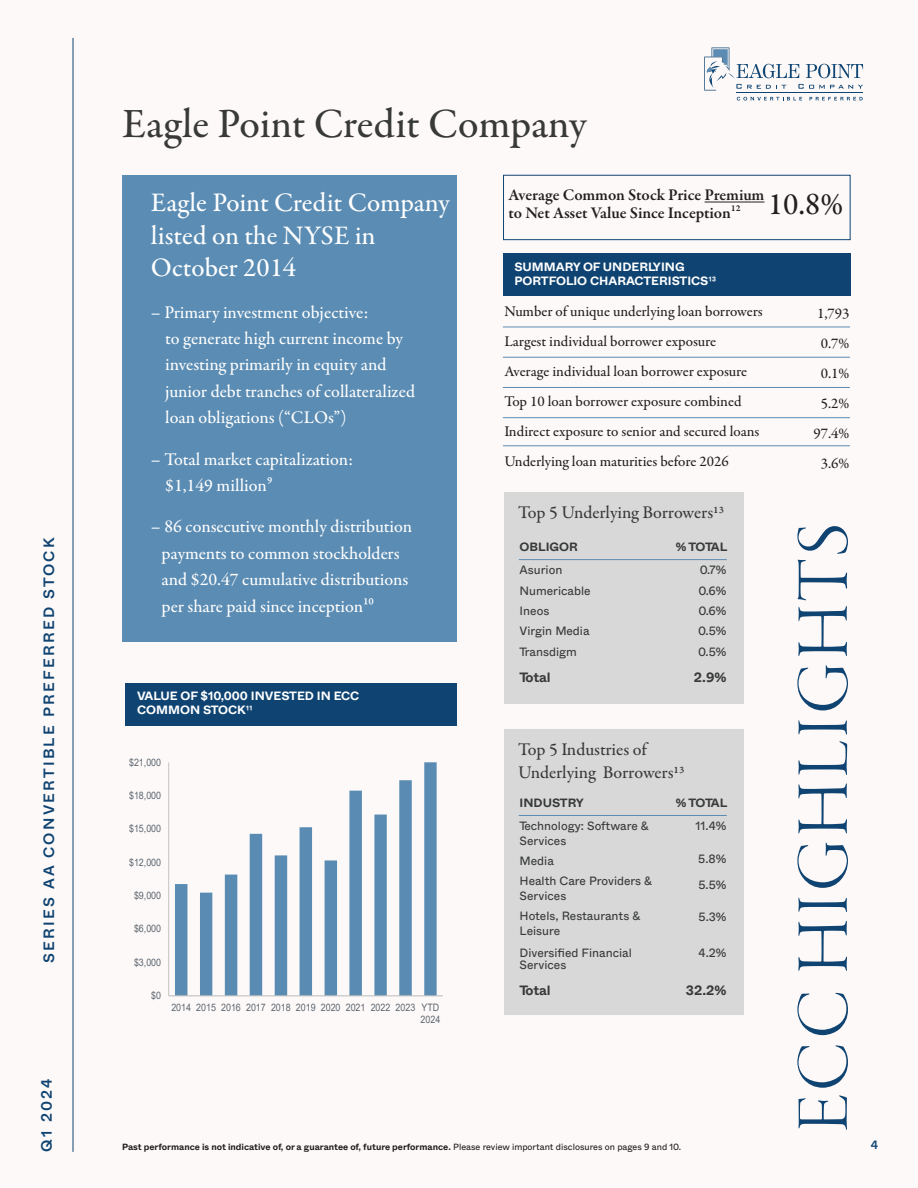
<style>
.page{position:relative;width:918px;height:1188px;background:#fff}
.page>*{position:absolute;margin:0;border:0;box-sizing:border-box;transform-origin:0 0}
.Master_page_text{font:75.9px "Garamond Premr Pro Lt Disp";letter-spacing:.035em;color:#0f4472}
.t1{font:500 42px "Garamond Premr Pro";color:#383a39}
.t2{font:500 31.5px "Garamond Premr Pro";color:#231f20}
.t3{font:500 27px/32.4px "Garamond Premr Pro";color:#fff}
.t4{font:500 18px/26.4px "Garamond Premr Pro";color:#fff}
.t5{font:500 18px/23.4px "Garamond Premr Pro";letter-spacing:-.005em;color:#383a39}
.t6{font:600 16.5px/18px "Garamond Premr Pro";letter-spacing:-.005em;color:#231f20}
.t7{font:500 15px "Garamond Premr Pro";color:#231f20}
.t8{font:500 15px "Whyte";letter-spacing:.15em;color:#0f4472}
.t9{font:700 13.5px "Whyte";color:#383a39}
.t10{font:12px/14.4px "Whyte";color:#383a39}
.t11{font:700 12px/14.4px "Whyte";color:#fff}
.t12{font:700 12px "Whyte";color:#383a39}
.t13{font:500 12px "Whyte";color:#0d4472}
.t14{font:10.2px/11.7px "Arial";letter-spacing:-.005em;color:#5c6670;text-align:right;scale:.87 1}
.t15{font:700 9px "Whyte";color:#231f20}
.s1{font-weight:400}
.s2{font-weight:500}
</style>
<div class="page">
<div style="left:1px;top:1px;width:917px;height:1187px;background:#fdf9f8"></div>
<hr style="left:73px;top:38px;width:1px;height:1114px;background:#0f4472">
<svg style="left:704px;top:48px;width:159px;height:43px"></svg>
<svg style="left:737px;top:97px;width:65px;height:4px"></svg>
<svg style="left:809px;top:97px;width:54px;height:3px"></svg>
<hr style="left:736px;top:93px;width:127px;height:1px;background:#0f4573">
<div style="left:503px;top:254px;width:348px;height:42px;background:#0f4472"></div>
<div style="left:122px;top:175px;width:335px;height:466px;background:#5b8cb3"></div>
<hr style="left:503px;top:327px;width:347px;height:1px;background:#5c8cb3">
<hr style="left:503px;top:357px;width:347px;height:1px;background:#5c8cb3">
<hr style="left:503px;top:387px;width:347px;height:1px;background:#5c8cb3">
<hr style="left:503px;top:417px;width:347px;height:1px;background:#5c8cb3">
<hr style="left:503px;top:446px;width:347px;height:1px;background:#5c8cb3">
<div style="left:505px;top:493px;width:239px;height:211px;background:#d8d8d8"></div>
<div style="left:505px;top:729px;width:239px;height:285px;background:#d8d8d8"></div>
<hr style="left:519px;top:559px;width:208px;height:1px;background:#5c8cb3">
<hr style="left:519px;top:815px;width:208px;height:1px;background:#5c8cb3">
<div style="left:503px;top:175px;width:348px;height:65px;border:1px solid #0f4472"></div>
<div style="left:125px;top:683px;width:332px;height:42px;background:#0f4472"></div>
<hr style="left:705px;top:202px;width:59px;height:1px;background:#231f20">
<svg style="left:175px;top:762px;width:262px;height:233px"></svg>
<hr style="left:168px;top:762px;width:1px;height:234px;background:#bfbfbf">
<hr style="left:169px;top:995px;width:274px;height:1px;background:#bfbfbf">
<p class="t8" style="left:37px;top:963px;width:427px;rotate:-90deg">SERIES AA CONVERTIBLE PREFERRED STOCK</p>
<p class="t8" style="left:35px;top:1152px;width:75px;rotate:-90deg">Q1 2024</p>
<p class="t1" style="left:122px;top:98px;width:466px">Eagle Point Credit Company</p>
<p class="t3" style="left:151px;top:187px;width:300px">Eagle Point Credit Company listed on the NYSE in<br>October 2014</p>
<p class="t4" style="left:151px;top:299px;width:219px">– Primary investment objective:</p>
<p class="t4" style="left:165px;top:326px;width:239px">to generate high current income by</p>
<p class="t4" style="left:165px;top:352px;width:223px">investing primarily in equity and</p>
<p class="t4" style="left:165px;top:378px;width:251px">junior debt tranches of collateralized</p>
<p class="t4" style="left:165px;top:405px;width:183px">loan obligations (“CLOs”)</p>
<p class="t4" style="left:151px;top:446px;width:204px">– Total market capitalization:</p>
<p class="t4" style="left:165px;top:473px;width:109px">$1,149 million9</p>
<p class="t4" style="left:151px;top:514px;width:263px">– 86 consecutive monthly distribution</p>
<p class="t4" style="left:162px;top:540px;width:248px">payments to common stockholders and $20.47 cumulative distributions</p>
<p class="t4" style="left:162px;top:593px;width:214px">per share paid since inception10</p>
<p class="t11" style="left:137px;top:688px;width:224px">VALUE OF $10,000 INVESTED IN ECC<br>COMMON STOCK<span class="s1">11</span></p>
<p class="t14" style="left:129px;top:756px;width:38px">$21,000</p>
<p class="t14" style="left:129px;top:789px;width:38px">$18,000</p>
<p class="t14" style="left:129px;top:823px;width:38px">$15,000</p>
<p class="t14" style="left:129px;top:856px;width:38px">$12,000</p>
<p class="t14" style="left:134px;top:889px;width:33px">$9,000</p>
<p class="t14" style="left:134px;top:923px;width:33px">$6,000</p>
<p class="t14" style="left:134px;top:956px;width:33px">$3,000</p>
<p class="t14" style="left:151px;top:989px;width:13px">$0</p>
<p class="t14" style="left:171px;top:1002px;width:311px">2014 2015 2016 2017 2018 2019 2020 2021 2022 2023 YTD<br>2024</p>
<p class="t6" style="left:509px;top:186px;width:257px">Average Common Stock Price Premium to Net Asset Value Since Inception<span class="s2">12</span></p>
<p class="t2" style="left:768px;top:186px;width:77px">10.8%</p>
<p class="t11" style="left:514px;top:259px;width:172px">SUMMARY OF UNDERLYING</p>
<p class="t11" style="left:514px;top:273px;width:204px">PORTFOLIO CHARACTERISTICS<span class="s1">13</span></p>
<p class="t7" style="left:504px;top:302px;width:260px">Number of unique underlying loan borrowers</p>
<p class="t7" style="left:504px;top:332px;width:213px">Largest individual borrower exposure</p>
<p class="t7" style="left:504px;top:362px;width:244px">Average individual loan borrower exposure</p>
<p class="t7" style="left:504px;top:392px;width:239px">Top 10 loan borrower exposure combined</p>
<p class="t7" style="left:504px;top:422px;width:257px">Indirect exposure to senior and secured loans</p>
<p class="t7" style="left:504px;top:452px;width:226px">Underlying loan maturities before 2026</p>
<p class="t5" style="left:518px;top:502px;width:207px">Top 5 Underlying Borrowers13</p>
<p class="t12" style="left:520px;top:537px;width:60px">OBLIGOR</p>
<p class="t10" style="left:520px;top:562px;width:44px">Asurion</p>
<p class="t10" style="left:520px;top:583px;width:72px">Numericable</p>
<p class="t10" style="left:520px;top:603px;width:31px">Ineos</p>
<p class="t10" style="left:520px;top:623px;width:71px">Virgin Media</p>
<p class="t10" style="left:520px;top:644px;width:59px">Transdigm</p>
<p class="t9" style="left:520px;top:667px;width:33px">Total</p>
<p class="t12" style="left:676px;top:537px;width:53px">% TOTAL</p>
<p class="t10" style="left:700px;top:562px;width:28px">0.7%</p>
<p class="t10" style="left:698px;top:583px;width:30px">0.6%</p>
<p class="t10" style="left:698px;top:603px;width:30px">0.6%</p>
<p class="t10" style="left:698px;top:623px;width:30px">0.5%</p>
<p class="t10" style="left:698px;top:644px;width:30px">0.5%</p>
<p class="t9" style="left:694px;top:667px;width:34px">2.9%</p>
<p class="t5" style="left:518px;top:738px;width:168px">Top 5 Industries of<br>Underlying Borrowers13</p>
<p class="t12" style="left:520px;top:793px;width:66px">INDUSTRY</p>
<p class="t10" style="left:520px;top:818px;width:131px">Technology: Software &amp;</p>
<p class="t10" style="left:520px;top:832px;width:48px">Services</p>
<p class="t10" style="left:520px;top:853px;width:36px">Media</p>
<p class="t10" style="left:520px;top:873px;width:134px">Health Care Providers &amp;<br>Services</p>
<p class="t10" style="left:520px;top:908px;width:122px">Hotels, Restaurants &amp;<br>Leisure</p>
<p class="t10" style="left:520px;top:946px;width:114px;line-height:12px">Diversified Financial<br>Services</p>
<p class="t9" style="left:520px;top:980px;width:33px">Total</p>
<p class="t12" style="left:676px;top:793px;width:53px">% TOTAL</p>
<p class="t10" style="left:696px;top:818px;width:32px">11.4%</p>
<p class="t10" style="left:698px;top:850px;width:30px">5.8%</p>
<p class="t10" style="left:698px;top:877px;width:30px">5.5%</p>
<p class="t10" style="left:699px;top:909px;width:29px">5.3%</p>
<p class="t10" style="left:699px;top:945px;width:29px">4.2%</p>
<p class="t9" style="left:686px;top:980px;width:42px">32.2%</p>
<p class="t7" style="left:817px;top:304px;width:34px">1,793</p>
<p class="t7" style="left:821px;top:334px;width:30px">0.7%</p>
<p class="t7" style="left:821px;top:364px;width:30px">0.1%</p>
<p class="t7" style="left:821px;top:394px;width:30px">5.2%</p>
<p class="t7" style="left:813px;top:424px;width:38px">97.4%</p>
<p class="t7" style="left:821px;top:454px;width:30px">3.6%</p>
<p class="Master_page_text" style="left:782px;top:1132px;width:610px;rotate:-90deg">ECC HIGHLIGHTS</p>
<p class="t15" style="left:122px;top:1139px;width:561px">Past performance is not indicative of, or a guarantee of, future performance. <span class="s1">Please review important disclosures on pages 9 and 10.</span></p>
<p class="t13" style="left:871px;top:1136px;width:9px">4</p>
</div>
